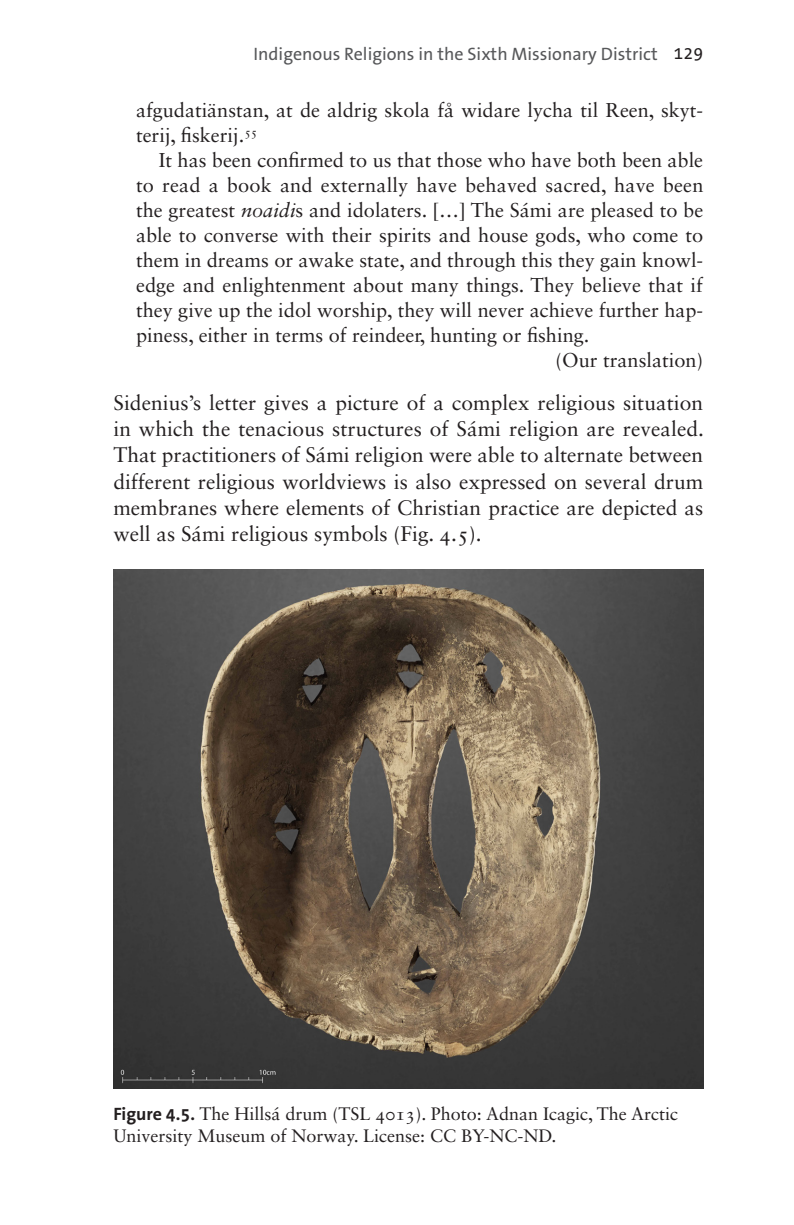
<style>
.page{position:relative;width:794px;height:1225px;background:#fff}
.page>*{position:absolute;margin:0;border:0;box-sizing:border-box;transform-origin:0 0}
.Main_text_-_no_inden{font:21px/26px "Sabon LT Std";color:#231f20;text-align:justify}
.Quote_-_no_space_abo{font:20px/25px "Sabon LT Std";color:#231f20}
.t1{font:18px/22px "Sabon LT Std";color:#231f20}
.t2{font:18px "The Sans B W5 Plain";color:#57585a}
.s1{color:#231f20}
.s2{font-style:italic}
.s3{font-family:"The Sans B W7";font-weight:700}
</style>
<div class="page">
<img style="left:113px;top:569px;width:590px;height:519px">
<p class="t2" style="left:253px;top:42px;width:451px">Indigenous Religions in the Sixth Missionary District <span class="s1">129</span></p>
<p class="Quote_-_no_space_abo" style="left:136px;top:98px;width:568px">afgudatiänstan, at de aldrig skola få widare lycha til Reen, skyt&shy;terij, fiskerij.<sup>55</sup></p>
<p class="Quote_-_no_space_abo" style="left:136px;top:148px;width:569px;text-align:justify;text-indent:23px">It has been confirmed to us that those who have both been able to read a book and externally have behaved sacred, have been the greatest <span class="s2">noaidi</span>s and idolaters. […] The Sámi are pleased to be able to converse with their spirits and house gods, who come to them in dreams or awake state, and through this they gain knowl&shy;edge and enlightenment about many things. They believe that if they give up the idol worship, they will never achieve further hap&shy;piness, either in terms of reindeer, hunting or fishing.</p>
<p class="Quote_-_no_space_abo" style="left:555px;top:348px;width:149px">(Our translation)</p>
<p class="Main_text_-_no_inden" style="left:113px;top:390px;width:592px">Sidenius’s letter gives a picture of a complex religious situation in which the tenacious structures of Sámi religion are revealed.<br>That practitioners of Sámi religion were able to alternate between different religious worldviews is also expressed on several drum membranes where elements of Christian practice are depicted as well as Sámi religious symbols (Fig. 4.5).</p>
<p class="t1" style="left:113px;top:1102px;width:566px"><span class="s3">Figure 4.5.</span> The Hillsá drum (TSL 4013). Photo: Adnan Icagic, The Arctic<br>University Museum of Norway. License: CC BY-NC-ND.</p>
</div>
